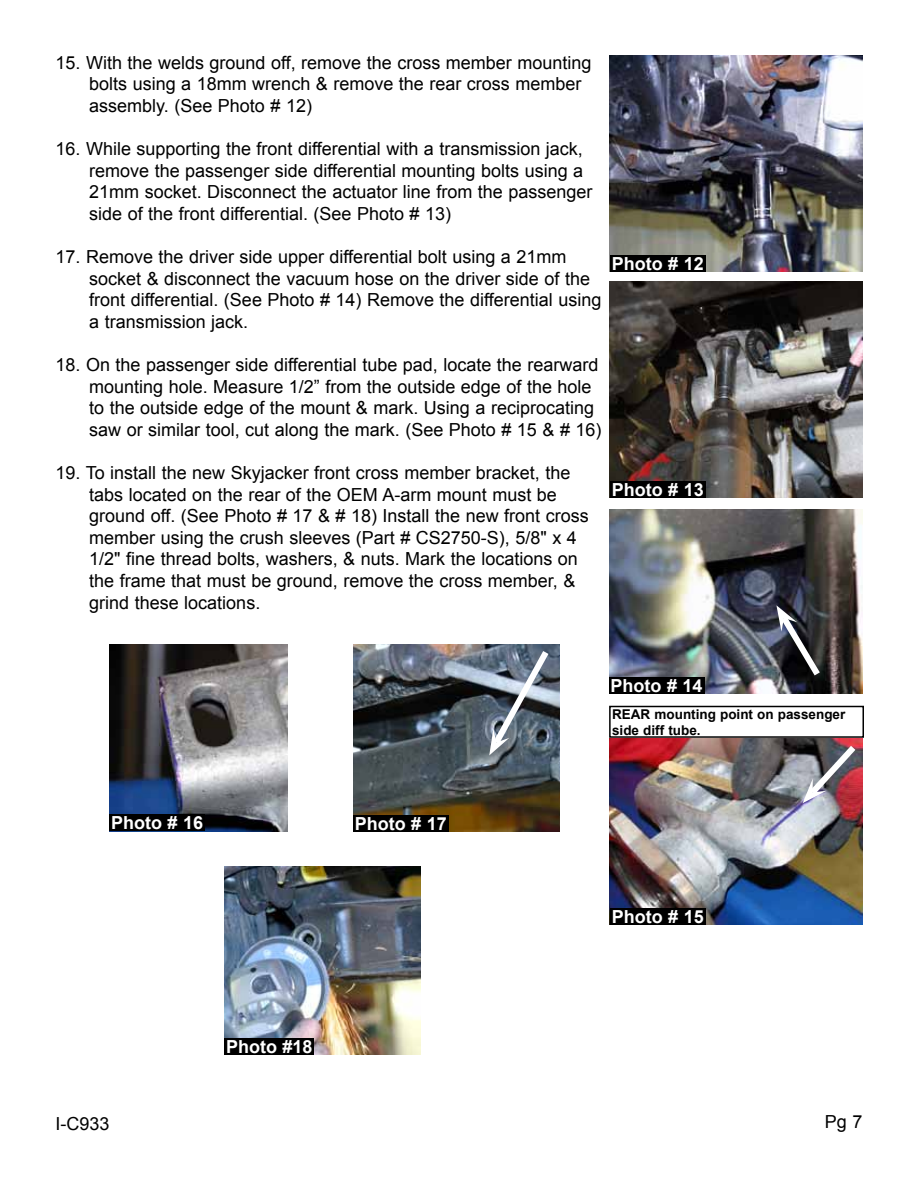
<style>
.page{position:relative;width:918px;height:1188px;background:#fff}
.page>*{position:absolute;margin:0;border:0;box-sizing:border-box;transform-origin:0 0}
.t1{font:18px/21.6px "Arial";color:#000}
.t2{font:700 18px "Arial";color:#fff}
.t3{font:700 13.5px/16.2px "Arial";color:#000}
</style>
<div class="page">
<div style="left:609px;top:706px;width:255px;height:32px;border:2px solid #000"></div>
<img style="left:609px;top:55px;width:253px;height:217px">
<div style="left:610px;top:255px;width:95px;height:17px;background:#000"></div>
<img style="left:609px;top:282px;width:253px;height:216px">
<div style="left:610px;top:482px;width:95px;height:16px;background:#000"></div>
<img style="left:609px;top:510px;width:254px;height:184px">
<div style="left:609px;top:677px;width:95px;height:16px;background:#000"></div>
<img style="left:609px;top:738px;width:253px;height:187px">
<div style="left:610px;top:909px;width:95px;height:16px;background:#000"></div>
<img style="left:110px;top:645px;width:178px;height:186px">
<div style="left:110px;top:815px;width:95px;height:16px;background:#000"></div>
<img style="left:803px;top:739px;width:59px;height:64px">
<img style="left:353px;top:645px;width:206px;height:186px">
<svg style="left:488px;top:644px;width:66px;height:111px;background:#707b88"></svg>
<div style="left:353px;top:815px;width:95px;height:16px;background:#000"></div>
<svg style="left:776px;top:605px;width:49px;height:77px;background:#44454a"></svg>
<img style="left:225px;top:866px;width:195px;height:188px">
<div style="left:225px;top:1038px;width:89px;height:16px;background:#000"></div>
<p class="t1" style="left:89px;top:52px;width:504px;text-indent:-34px">15. With the welds ground off, remove the cross member mounting bolts using a 18mm wrench &amp; remove the rear cross member assembly. (See Photo # 12)</p>
<p class="t1" style="left:89px;top:138px;width:505px;text-indent:-34px">16. While supporting the front differential with a transmission jack, remove the passenger side differential mounting bolts using a 21mm socket. Disconnect the actuator line from the passenger side of the front differential. (See Photo # 13)</p>
<p class="t1" style="left:89px;top:246px;width:514px;text-indent:-34px">17. Remove the driver side upper differential bolt using a 21mm socket &amp; disconnect the vacuum hose on the driver side of the front differential. (See Photo # 14) Remove the differential using a transmission jack.</p>
<p class="t1" style="left:89px;top:354px;width:514px;text-indent:-34px">18. On the passenger side differential tube pad, locate the rearward mounting hole. Measure 1/2” from the outside edge of the hole to the outside edge of the mount &amp; mark. Using a reciprocating saw or similar tool, cut along the mark. (See Photo # 15 &amp; # 16)</p>
<p class="t1" style="left:89px;top:462px;width:501px;text-indent:-34px">19. To install the new Skyjacker front cross member bracket, the tabs located on the rear of the OEM A-arm mount must be ground off. (See Photo # 17 &amp; # 18) Install the new front cross member using the crush sleeves (Part # CS2750-S), 5/8" x 4<br>1/2" fine thread bolts, washers, &amp; nuts. Mark the locations on the frame that must be ground, remove the cross member, &amp; grind these locations.</p>
<p class="t2" style="left:612px;top:252px;width:94px">Photo # 12</p>
<p class="t2" style="left:612px;top:478px;width:94px">Photo # 13</p>
<p class="t2" style="left:611px;top:673px;width:94px">Photo # 14</p>
<p class="t3" style="left:612px;top:706px;width:235px">Rear mounting point on passenger side diff tube.</p>
<p class="t2" style="left:111px;top:811px;width:94px">Photo # 16</p>
<p class="t2" style="left:355px;top:812px;width:94px">Photo # 17</p>
<p class="t2" style="left:612px;top:905px;width:94px">Photo # 15</p>
<p class="t2" style="left:226px;top:1035px;width:88px">Photo #18</p>
<p class="t1" style="left:56px;top:1113px;width:56px">I-C933</p>
<p class="t1" style="left:825px;top:1111px;width:39px">Pg 7</p>
</div>
